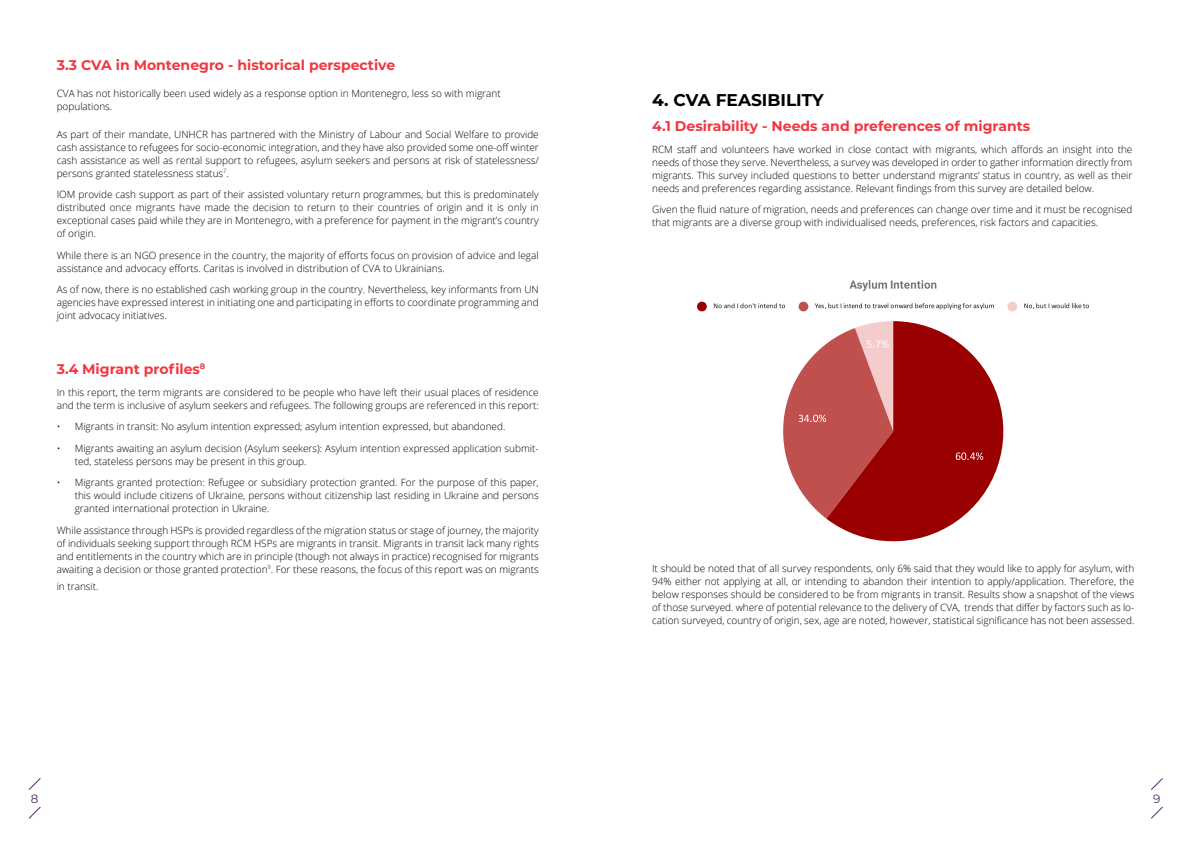
<style>
.page{position:relative;width:1191px;height:842px;background:#fff}
.page>*{position:absolute;margin:0;border:0;box-sizing:border-box;transform-origin:0 0}
.t1{font:700 17px "Montserrat";color:#000}
.t2{font:700 14px "Montserrat";color:#f33540}
.t3{font:700 14px "Montserrat";color:#ef3742}
.t4{font:12px "Montserrat";color:#502d6d}
.t5{font:300 10px/13px "Open Sans";color:#000;text-align:justify}
.s1{color:#ef3742}
</style>
<div class="page">
<svg style="left:827px;top:321px;width:177px;height:221px;fill:#900"></svg>
<svg style="left:955px;top:452px;width:28px;height:8px"></svg>
<svg style="left:783px;top:321px;width:110px;height:198px"></svg>
<div style="left:697px;top:302px;width:10px;height:9px;background:#900;border-radius:50%"></div>
<svg style="left:714px;top:303px;width:71px;height:5px"></svg>
<div style="left:798px;top:302px;width:10px;height:9px;background:#c0504d;border-radius:50%"></div>
<svg style="left:815px;top:303px;width:179px;height:6px"></svg>
<div style="left:1007px;top:302px;width:10px;height:9px;background:#f4cccc;border-radius:50%"></div>
<svg style="left:1024px;top:303px;width:65px;height:6px"></svg>
<svg style="left:849px;top:280px;width:87px;height:11px"></svg>
<svg style="left:28px;top:778px;width:13px;height:12px"></svg>
<svg style="left:29px;top:806px;width:12px;height:13px"></svg>
<svg style="left:1151px;top:778px;width:12px;height:12px"></svg>
<svg style="left:1151px;top:806px;width:12px;height:13px"></svg>
<h2 class="t3" style="left:57px;top:55px;width:340px">3.3 CVA in Montenegro - historical perspective</h2>
<p class="t5" style="left:57px;top:87px;width:445px">CVA has not historically been used widely as a response option in Montenegro, less so with migrant populations.</p>
<p class="t5" style="left:57px;top:127px;width:483px">As part of their mandate, UNHCR has partnered with the Ministry of Labour and Social Welfare to provide cash assistance to refugees for socio-economic integration, and they have also provided some one-off winter cash assistance as well as rental support to refugees, asylum seekers and persons at risk of statelessness/ persons granted statelessness status<sup>7</sup>.</p>
<p class="t5" style="left:57px;top:188px;width:483px">IOM provide cash support as part of their assisted voluntary return programmes, but this is predominately distributed once migrants have made the decision to return to their countries of origin and it is only in exceptional cases paid while they are in Montenegro, with a preference for payment in the migrant’s country of origin.</p>
<p class="t5" style="left:57px;top:248px;width:483px">While there is an NGO presence in the country, the majority of efforts focus on provision of advice and legal assistance and advocacy efforts. Caritas is involved in distribution of CVA to Ukrainians.</p>
<p class="t5" style="left:57px;top:283px;width:483px">As of now, there is no established cash working group in the country. Nevertheless, key informants from UN agencies have expressed interest in initiating one and participating in efforts to coordinate programming and joint advocacy initiatives.</p>
<h2 class="t2" style="left:57px;top:359px;width:150px"><span class="s1">3.4</span> Migrant profiles<sup>8</sup></h2>
<p class="t5" style="left:57px;top:385px;width:483px">In this report, the term migrants are considered to be people who have left their usual places of residence and the term is inclusive of asylum seekers and refugees. The following groups are referenced in this report:</p>
<p class="t5" style="left:57px;top:420px;width:450px">• Migrants in transit: No asylum intention expressed; asylum intention expressed, but abandoned.</p>
<p class="t5" style="left:75px;top:441px;width:465px;text-indent:-18px">• Migrants awaiting an asylum decision (Asylum seekers): Asylum intention expressed application submit&shy;ted, stateless persons may be present in this group.</p>
<p class="t5" style="left:75px;top:476px;width:465px;text-indent:-18px">• Migrants granted protection: Refugee or subsidiary protection granted. For the purpose of this paper, this would include citizens of Ukraine, persons without citizenship last residing in Ukraine and persons granted international protection in Ukraine.</p>
<p class="t5" style="left:57px;top:523px;width:483px">While assistance through HSPs is provided regardless of the migration status or stage of journey, the majority of individuals seeking support through RCM HSPs are migrants in transit. Migrants in transit lack many rights and entitlements in the country which are in principle (though not always in practice) recognised for migrants awaiting a decision or those granted protection<sup>9</sup>. For these reasons, the focus of this report was on migrants</p>
<p class="t5" style="left:57px;top:579px;width:43px">in transit.</p>
<h1 class="t1" style="left:652px;top:87px;width:173px">4. CVA FEASIBILITY</h1>
<h2 class="t2" style="left:652px;top:116px;width:379px">4.1 Desirability - Needs and preferences of migrants</h2>
<p class="t5" style="left:652px;top:142px;width:482px">RCM staff and volunteers have worked in close contact with migrants, which affords an insight into the needs of those they serve. Nevertheless, a survey was developed in order to gather information directly from migrants. This survey included questions to better understand migrants’ status in country, as well as their needs and preferences regarding assistance. Relevant findings from this survey are detailed below.</p>
<p class="t5" style="left:652px;top:203px;width:482px">Given the fluid nature of migration, needs and preferences can change over time and it must be recognised that migrants are a diverse group with individualised needs, preferences, risk factors and capacities.</p>
<p class="t5" style="left:652px;top:561px;width:484px">It should be noted that of all survey respondents, only 6% said that they would like to apply for asylum, with 94% either not applying at all, or intending to abandon their intention to apply/application. Therefore, the below responses should be considered to be from migrants in transit. Results show a snapshot of the views of those surveyed. where of potential relevance to the delivery of CVA, trends that differ by factors such as lo&shy;cation surveyed, country of origin, sex, age are noted, however, statistical significance has not been assessed.</p>
<p class="t4" style="left:31px;top:791px;width:9px">8</p>
<p class="t4" style="left:1153px;top:791px;width:9px">9</p>
</div>
